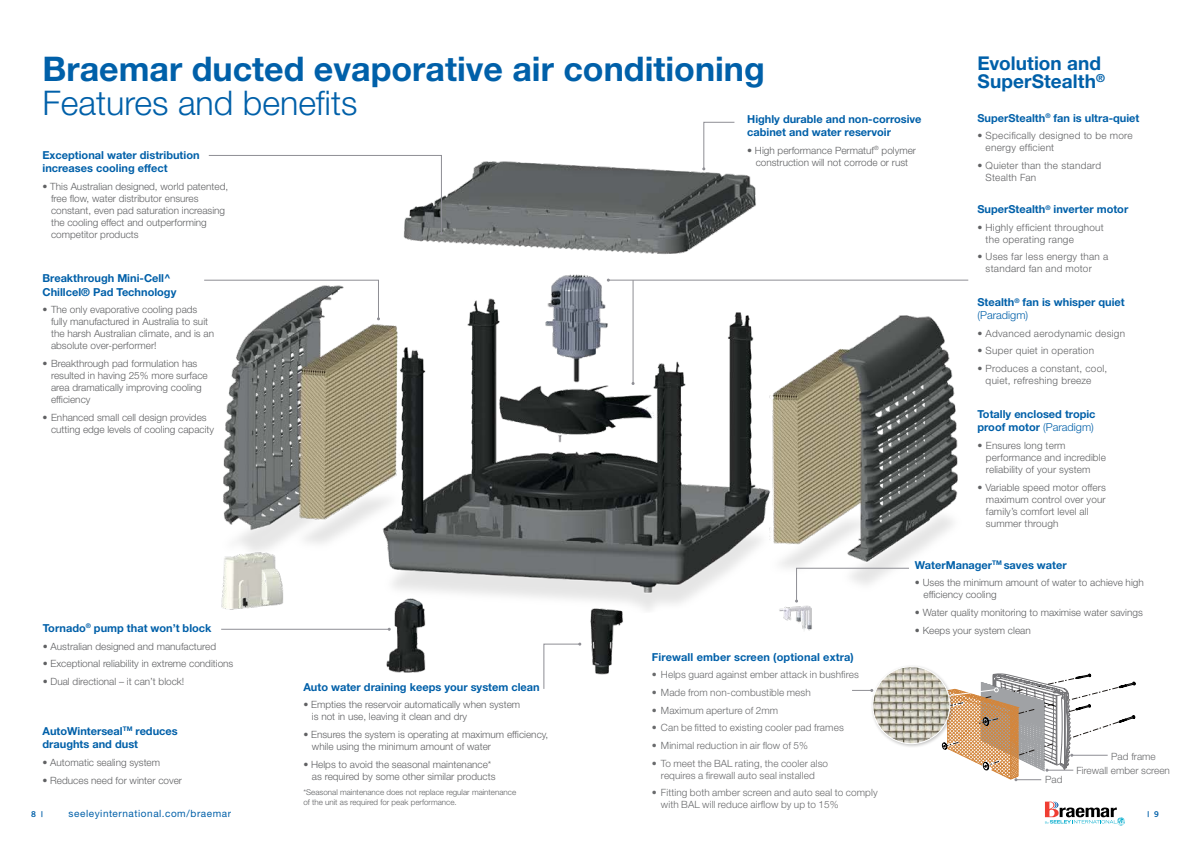
<style>
.page{position:relative;width:1191px;height:842px;background:#fff}
.page>*{position:absolute;margin:0;border:0;box-sizing:border-box;transform-origin:0 0}
.t1{font:700 34px "Helvetica Neue LT Std";color:#0060a9}
.t2{font:300 34px "Helvetica Neue LT Std";color:#0060a9}
.t3{font:700 19px/18px "Helvetica Neue LT Std";letter-spacing:.005em;color:#0060a9}
.t4{font:700 11px/13.2px "Helvetica Neue LT Std";color:#0060a9}
.t5{font:300 10px/12px "Helvetica Neue LT Std";color:#606163}
.t6{font:300 10px/12px "Helvetica Neue LT Std";letter-spacing:.01em;color:#696a6c;text-align:center}
.t7{font:300 10px/12px "Helvetica Neue LT Std";letter-spacing:.025em;color:#606163}
.t8{font:10px "Helvetica Neue LT Std";letter-spacing:.055em;color:#0060a9}
.t9{font:300 8px/9.6px "Helvetica Neue LT Std";color:#606163}
.t10{font:8px "Trade Gothic LT Std Bd 2";color:#0060a9}
.s1{font-weight:300}
</style>
<div class="page">
<img style="left:204px;top:121px;width:765px;height:554px">
<div style="left:870px;top:664px;width:84px;height:84px;background:#000;opacity:.25"></div>
<img style="left:872px;top:667px;width:78px;height:77px;border-radius:39px">
<svg style="left:208px;top:155px;width:235px;height:80px"></svg>
<hr style="left:632px;top:280px;width:1px;height:103px;background:#8e8e94">
<svg style="left:702px;top:122px;width:33px;height:48px"></svg>
<hr style="left:608px;top:280px;width:360px;height:1px;background:#8e8e94">
<hr style="left:221px;top:629px;width:168px;height:1px;background:#8e8e94">
<svg style="left:795px;top:567px;width:114px;height:36px"></svg>
<svg style="left:543px;top:643px;width:38px;height:46px"></svg>
<svg style="left:939px;top:673px;width:196px;height:108px"></svg>
<svg style="left:852px;top:689px;width:21px;height:3px"></svg>
<svg style="left:1045px;top:801px;width:80px;height:24px"></svg>
<h1 class="t1" style="left:43px;top:48px;width:724px">Braemar ducted evaporative air conditioning</h1>
<h1 class="t2" style="left:43px;top:82px;width:316px">Features and benefits</h1>
<p class="t4" style="left:747px;top:112px;width:176px">Highly durable and non-corrosive cabinet and water reservoir</p>
<p class="t5" style="left:747px;top:144px;width:170px;text-align:center">• High performance Permatuf<sup>®</sup> polymer construction will not corrode or rust</p>
<p class="t4" style="left:43px;top:148px;width:158px">Exceptional water distribution increases cooling effect</p>
<p class="t5" style="left:51px;top:180px;width:179px;text-indent:-8px">• This Australian designed, world patented, free flow, water distributor ensures constant, even pad saturation increasing the cooling effect and outperforming competitor products</p>
<p class="t4" style="left:43px;top:272px;width:135px">Breakthrough Mini-Cell^<br>Chillcel® Pad Technology</p>
<p class="t5" style="left:51px;top:303px;width:164px;text-indent:-8px">• The only evaporative cooling pads fully manufactured in Australia to suit the harsh Australian climate, and is an absolute over-performer!</p>
<p class="t5" style="left:51px;top:357px;width:158px;text-indent:-8px">• Breakthrough pad formulation has resulted in having 25% more surface area dramatically improving cooling efficiency</p>
<p class="t5" style="left:51px;top:411px;width:165px;text-indent:-8px">• Enhanced small cell design provides cutting edge levels of cooling capacity</p>
<h2 class="t3" style="left:977px;top:54px;width:129px">Evolution and<br>SuperStealth<sup>®</sup></h2>
<p class="t4" style="left:977px;top:111px;width:163px">SuperStealth<sup>®</sup> fan is ultra-quiet</p>
<p class="t7" style="left:985px;top:130px;width:148px;text-indent:-8px">• Specifically designed to be more energy efficient</p>
<p class="t7" style="left:985px;top:159px;width:117px;text-indent:-8px">• Quieter than the standard<br>Stealth Fan</p>
<p class="t4" style="left:977px;top:202px;width:152px">SuperStealth<sup>®</sup> inverter motor</p>
<p class="t7" style="left:985px;top:221px;width:120px;text-indent:-8px">• Highly efficient throughout the operating range</p>
<p class="t7" style="left:985px;top:250px;width:124px;text-indent:-8px">• Uses far less energy than a standard fan and motor</p>
<p class="t4" style="left:977px;top:295px;width:149px">Stealth<sup>®</sup> fan is whisper quiet <span class="s1">(Paradigm)</span></p>
<p class="t7" style="left:977px;top:327px;width:149px">• Advanced aerodynamic design</p>
<p class="t7" style="left:977px;top:345px;width:118px">• Super quiet in operation</p>
<p class="t7" style="left:985px;top:362px;width:123px;text-indent:-8px">• Produces a constant, cool, quiet, refreshing breeze</p>
<p class="t4" style="left:977px;top:407px;width:120px">Totally enclosed tropic proof motor <span class="s1">(Paradigm)</span></p>
<p class="t5" style="left:986px;top:439px;width:121px;text-indent:-8px">• Ensures long term performance and incredible reliability of your system</p>
<p class="t5" style="left:986px;top:481px;width:121px;text-indent:-8px">• Variable speed motor offers maximum control over your family’s comfort level all summer through</p>
<p class="t4" style="left:915px;top:558px;width:153px">WaterManager<sup>TM</sup> saves water</p>
<p class="t5" style="left:923px;top:576px;width:222px;text-indent:-8px">• Uses the minimum amount of water to achieve high efficiency cooling</p>
<p class="t5" style="left:915px;top:606px;width:229px">• Water quality monitoring to maximise water savings</p>
<p class="t5" style="left:915px;top:624px;width:117px">• Keeps your system clean</p>
<p class="t4" style="left:43px;top:621px;width:170px">Tornado<sup>®</sup> pump that won’t block</p>
<p class="t5" style="left:43px;top:640px;width:175px">• Australian designed and manufactured</p>
<p class="t5" style="left:43px;top:657px;width:192px">• Exceptional reliability in extreme conditions</p>
<p class="t5" style="left:43px;top:675px;width:143px">• Dual directional – it can’t block!</p>
<p class="t4" style="left:652px;top:650px;width:203px">Firewall ember screen (optional extra)</p>
<p class="t6" style="left:652px;top:668px;width:209px">• Helps guard against ember attack in bushfires</p>
<p class="t6" style="left:652px;top:686px;width:160px">• Made from non-combustible mesh</p>
<p class="t6" style="left:652px;top:704px;width:128px">• Maximum aperture of 2mm</p>
<p class="t6" style="left:652px;top:721px;width:193px">• Can be fitted to existing cooler pad frames</p>
<p class="t6" style="left:652px;top:739px;width:158px">• Minimal reduction in air flow of 5%</p>
<p class="t6" style="left:652px;top:757px;width:178px">• To meet the BAL rating, the cooler also requires a firewall auto seal installed</p>
<p class="t6" style="left:661px;top:786px;width:218px;text-align:left;text-indent:-9px">• Fitting both amber screen and auto seal to comply with BAL will reduce airflow by up to 15%</p>
<p class="t4" style="left:303px;top:680px;width:238px">Auto water draining keeps your system clean</p>
<p class="t5" style="left:312px;top:699px;width:210px;text-indent:-8px">• Empties the reservoir automatically when system is not in use, leaving it clean and dry</p>
<p class="t5" style="left:312px;top:728px;width:238px;text-indent:-8px">• Ensures the system is operating at maximum efficiency, while using the minimum amount of water</p>
<p class="t5" style="left:312px;top:758px;width:185px;text-indent:-8px">• Helps to avoid the seasonal maintenance* as required by some other similar products</p>
<p class="t9" style="left:303px;top:787px;width:214px">*Seasonal maintenance does not replace regular maintenance of the unit as required for peak performance.</p>
<p class="t4" style="left:43px;top:724px;width:137px">AutoWinterseal<sup>TM</sup> reduces draughts and dust</p>
<p class="t5" style="left:43px;top:756px;width:119px">• Automatic sealing system</p>
<p class="t5" style="left:43px;top:774px;width:141px">• Reduces need for winter cover</p>
<p class="t6" style="left:1111px;top:750px;width:46px">Pad frame</p>
<p class="t6" style="left:1076px;top:764px;width:95px">Firewall ember screen</p>
<p class="t6" style="left:1045px;top:773px;width:19px">Pad</p>
<p class="t10" style="left:31px;top:809px;width:13px">8 |</p>
<p class="t8" style="left:69px;top:807px;width:164px">seeleyinternational.com/braemar</p>
<p class="t10" style="left:1147px;top:809px;width:13px">| 9</p>
</div>
